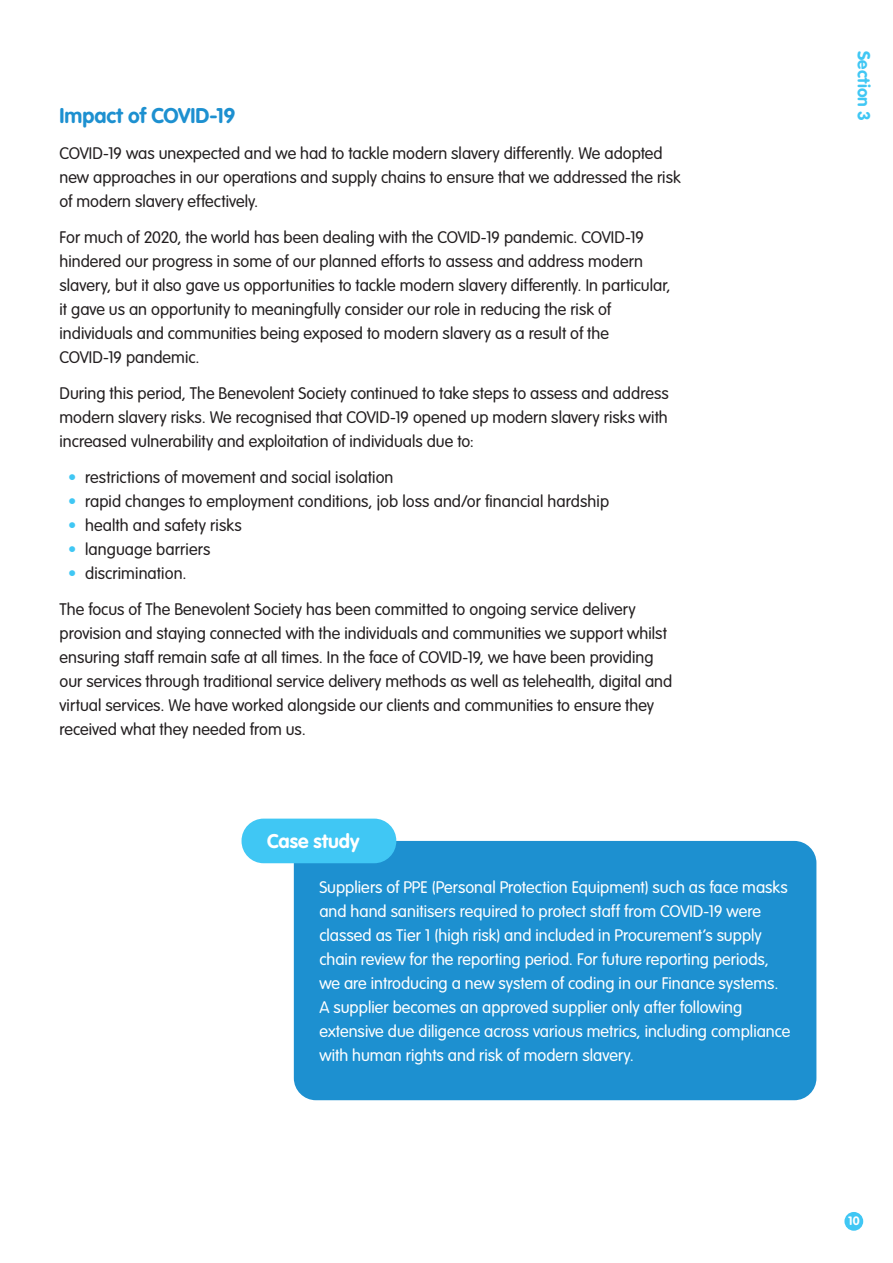
<style>
.page{position:relative;width:893px;height:1263px;background:#fff}
.page>*{position:absolute;margin:0;border:0;box-sizing:border-box;transform-origin:0 0}
.L4_Header{font:700 21px "VAG Rounded Std";letter-spacing:-.005em;color:#1d90d0}
.Body_Copy{font:700 19.5px "VAG Rounded Std";color:#fff}
.Body_Copy_BOLD{font:700 17.25px "VAG Rounded Std";letter-spacing:.005em;color:#40c7f4}
.Body_Copy-2{font:300 16.5px/24px "VAG Rounded Std";color:#231f20}
.Body_Copy-3{font:300 16.5px/24px "VAG Rounded Std";color:#fff}
.t1{font:700 12px "VAG Rounded Std";color:#fff}
.s1{color:#40c7f4}
</style>
<div class="page">
<div style="left:844px;top:1212px;width:19px;height:19px;background:#40c7f4;border-radius:50%"></div>
<div style="left:294px;top:841px;width:522px;height:259px;background:#1d90d0;border-radius:22px"></div>
<div style="left:242px;top:819px;width:154px;height:44px;background:#40c7f4;border-radius:22px"></div>
<p class="L4_Header" style="left:60px;top:103px;width:177px">Impact of COVID-19</p>
<p class="Body_Copy-2" style="left:60px;top:142px;width:623px">COVID-19 was unexpected and we had to tackle modern slavery differently. We adopted new approaches in our operations and supply chains to ensure that we addressed the risk of modern slavery effectively.</p>
<p class="Body_Copy-2" style="left:60px;top:226px;width:613px">For much of 2020, the world has been dealing with the COVID-19 pandemic. COVID-19 hindered our progress in some of our planned efforts to assess and address modern slavery, but it also gave us opportunities to tackle modern slavery differently. In particular, it gave us an opportunity to meaningfully consider our role in reducing the risk of individuals and communities being exposed to modern slavery as a result of the COVID-19 pandemic.</p>
<p class="Body_Copy-2" style="left:60px;top:382px;width:611px;text-align:justify">During this period, The Benevolent Society continued to take steps to assess and address modern slavery risks. We recognised that COVID-19 opened up modern slavery risks with increased vulnerability and exploitation of individuals due to:</p>
<p class="Body_Copy-2" style="left:68px;top:466px;width:327px"><span class="s1">•</span> restrictions of movement and social isolation</p>
<p class="Body_Copy-2" style="left:68px;top:490px;width:543px"><span class="s1">•</span> rapid changes to employment conditions, job loss and/or financial hardship</p>
<p class="Body_Copy-2" style="left:68px;top:514px;width:175px"><span class="s1">•</span> health and safety risks</p>
<p class="Body_Copy-2" style="left:68px;top:538px;width:144px"><span class="s1">•</span> language barriers</p>
<p class="Body_Copy-2" style="left:68px;top:562px;width:120px"><span class="s1">•</span> discrimination.</p>
<p class="Body_Copy-2" style="left:60px;top:598px;width:614px">The focus of The Benevolent Society has been committed to ongoing service delivery provision and staying connected with the individuals and communities we support whilst ensuring staff remain safe at all times. In the face of COVID-19, we have been providing our services through traditional service delivery methods as well as telehealth, digital and virtual services. We have worked alongside our clients and communities to ensure they received what they needed from us.</p>
<p class="Body_Copy" style="left:267px;top:830px;width:94px">Case study</p>
<p class="Body_Copy-3" style="left:319px;top:876px;width:473px">Suppliers of PPE (Personal Protection Equipment) such as face masks and hand sanitisers required to protect staff from COVID-19 were classed as Tier 1 (high risk) and included in Procurement’s supply chain review for the reporting period. For future reporting periods, we are introducing a new system of coding in our Finance systems.<br>A supplier becomes an approved supplier only after following extensive due diligence across various metrics, including compliance with human rights and risk of modern slavery.</p>
<p class="Body_Copy_BOLD" style="left:874px;top:51px;width:72px;rotate:90deg">Section 3</p>
<p class="t1" style="left:848px;top:1214px;width:13px">10</p>
</div>
